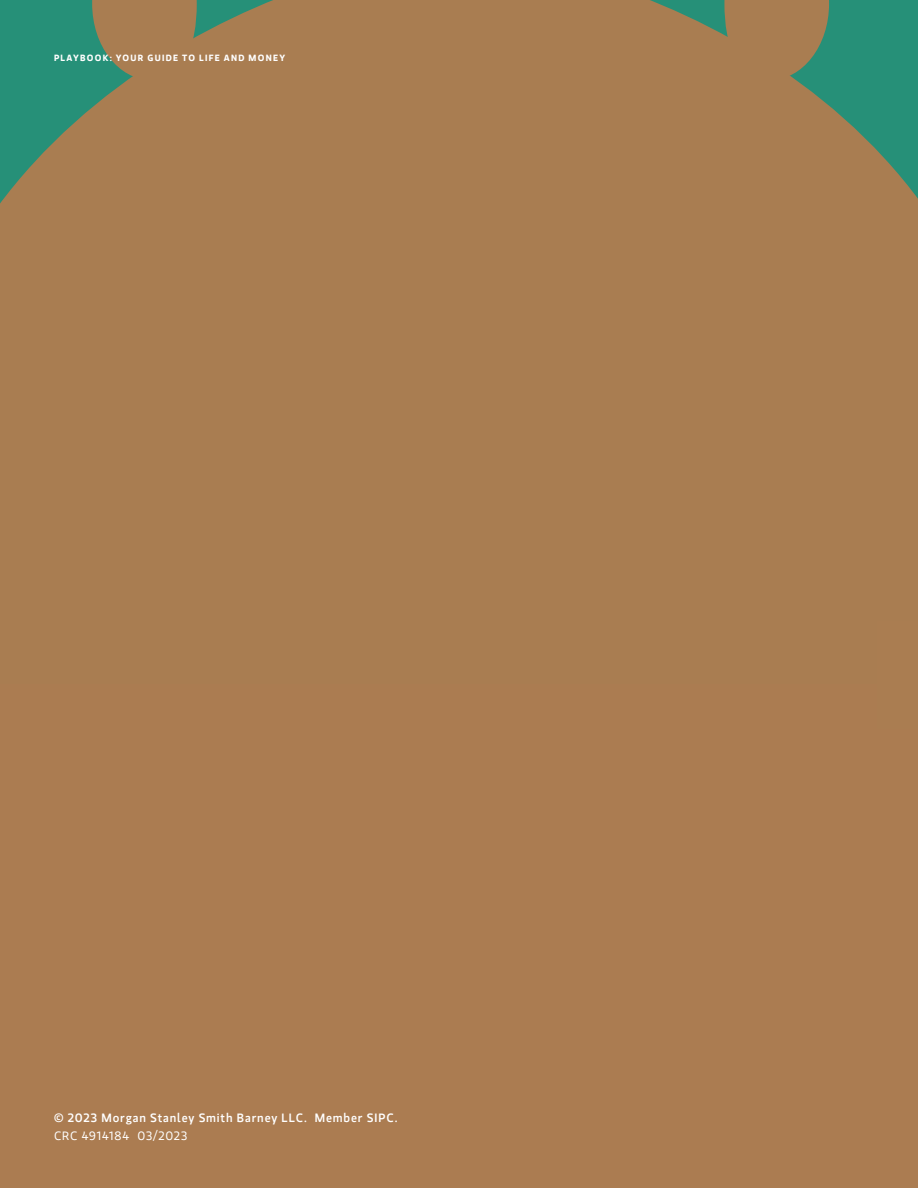
<style>
.page{position:relative;width:918px;height:1188px;background:#fff}
.page>*{position:absolute;margin:0;border:0;box-sizing:border-box;transform-origin:0 0}
.t1{font:500 12px "MS Gloriola II Std";letter-spacing:.07em;color:#fff}
.t2{font:12px "MS Gloriola II Std";letter-spacing:.07em;color:#fff}
.t3{font:700 9px "MS Gloriola II Std";letter-spacing:.14em;color:#fff}
</style>
<div class="page">
<div style="left:0;top:0;width:918px;height:684px;background:#a97d51"></div>
<div style="left:0;top:684px;width:918px;height:504px;background:#ab7c51"></div>
<div style="left:878px;top:621px;width:40px;height:108px;background:#aa7d51"></div>
<p class="t3" style="left:54px;top:51px;width:233px">PLAYBOOK: YOUR GUIDE TO LIFE AND MONEY</p>
<p class="t1" style="left:54px;top:1109px;width:345px">© 2023 Morgan Stanley Smith Barney LLC. Member SIPC.</p>
<p class="t2" style="left:54px;top:1128px;width:135px">CRC 4914184 03/2023</p>
</div>
